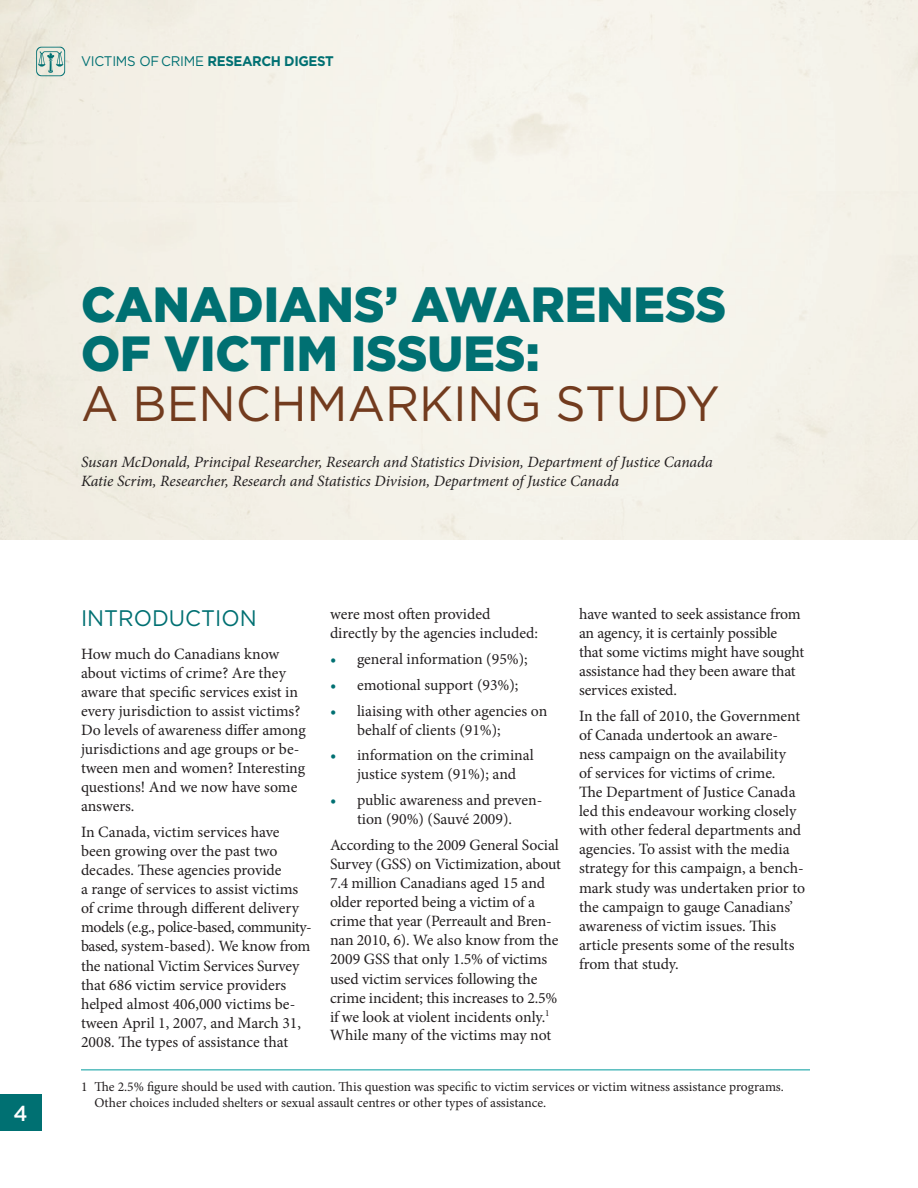
<style>
.page{position:relative;width:918px;height:1188px;background:#fff}
.page>*{position:absolute;margin:0;border:0;box-sizing:border-box;transform-origin:0 0}
.t1{font:900 49.35px/49.3px "Gotham";color:#007072;scale:.96 1}
.t2{font:49.35px "Gotham";color:#723b1e;scale:.96 1}
.t3{font:22.5px "Gotham";color:#007072;scale:.96 1}
.t4{font:500 21.6px "Gotham";color:#fff;scale:.96 1}
.t5{font:15.75px/19px "Minion Pro";letter-spacing:-.005em;color:#231f20}
.t6{font:italic 15.75px/19px "Minion Pro";letter-spacing:-.005em;color:#231f20}
.t7{font:13.95px "Gotham";letter-spacing:-.02em;color:#007072;scale:.96 1}
.t8{font:13.5px/16.5px "Minion Pro";color:#231f20}
.s1{font-weight:700}
.s2{font-weight:700;font-style:italic;color:#007072}
</style>
<div class="page">
<div style="left:0;top:1094px;width:41px;height:37px;background:#007072"></div>
<svg style="left:36px;top:47px;width:29px;height:29px"></svg>
<hr style="left:81px;top:1070px;width:729px;height:1px;background:#009c9d">
<p class="t7" style="left:81px;top:53px;width:265px">VICTIMS OF CRIME <span class="s1">RESEARCH DIGEST</span></p>
<h3 class="t4" style="left:13px;top:1101px;width:16px">4</h3>
<h1 class="t1" style="left:81px;top:279px;width:674px">CANADIANS’ AWARENESS<br>OF VICTIM ISSUES:</h1>
<h1 class="t2" style="left:81px;top:376px;width:667px">A BENCHMARKING STUDY</h1>
<p class="t6" style="left:81px;top:452px;width:633px">Susan McDonald, Principal Researcher, Research and Statistics Division, Department of Justice Canada<br>Katie Scrim, Researcher, Research and Statistics Division, Department of Justice Canada</p>
<h2 class="t3" style="left:81px;top:606px;width:185px">INTRODUCTION</h2>
<p class="t5" style="left:81px;top:644px;width:226px">How much do Canadians know about victims of crime? Are they aware that specific services exist in every jurisdiction to assist victims?<br>Do levels of awareness differ among jurisdictions and age groups or be&shy;tween men and women? Interesting questions! And we now have some answers.</p>
<p class="t5" style="left:81px;top:823px;width:232px">In Canada, victim services have been growing over the past two decades. These agencies provide<br>a range of services to assist victims of crime through different delivery models (e.g., police-based, community&shy;based, system-based). We know from the national Victim Services Survey that 686 victim service providers helped almost 406,000 victims be&shy;tween April 1, 2007, and March 31, 2008. The types of assistance that</p>
<p class="t5" style="left:330px;top:605px;width:210px">were most often provided directly by the agencies included:</p>
<p class="t5" style="left:330px;top:649px;width:199px"><span class="s2">•</span> general information (95%);</p>
<p class="t5" style="left:330px;top:675px;width:190px"><span class="s2">•</span> emotional support (93%);</p>
<p class="t5" style="left:357px;top:701px;width:192px;text-indent:-27px"><span class="s2">•</span> liaising with other agencies on behalf of clients (91%);</p>
<p class="t5" style="left:357px;top:746px;width:178px;text-indent:-27px"><span class="s2">•</span> information on the criminal justice system (91%); and</p>
<p class="t5" style="left:330px;top:791px;width:214px;text-align:center"><span class="s2">•</span> public awareness and preven&shy;tion (90%) (Sauvé 2009).</p>
<p class="t5" style="left:330px;top:836px;width:232px">According to the 2009 General Social Survey (GSS) on Victimization, about 7.4 million Canadians aged 15 and older reported being a victim of a crime that year (Perreault and Bren&shy;nan 2010, 6). We also know from the 2009 GSS that only 1.5% of victims used victim services following the crime incident; this increases to 2.5% if we look at violent incidents only.<sup>1<br></sup>While many of the victims may not</p>
<p class="t5" style="left:579px;top:604px;width:227px">have wanted to seek assistance from an agency, it is certainly possible that some victims might have sought assistance had they been aware that services existed.</p>
<p class="t5" style="left:579px;top:707px;width:228px">In the fall of 2010, the Government of Canada undertook an aware&shy;ness campaign on the availability<br>of services for victims of crime.<br>The Department of Justice Canada led this endeavour working closely with other federal departments and agencies. To assist with the media strategy for this campaign, a bench&shy;mark study was undertaken prior to the campaign to gauge Canadians’ awareness of victim issues. This article presents some of the results from that study.</p>
<p class="t8" style="left:94px;top:1078px;width:691px;text-indent:-14px">1 The 2.5% figure should be used with caution. This question was specific to victim services or victim witness assistance programs.<br>Other choices included shelters or sexual assault centres or other types of assistance.</p>
</div>
